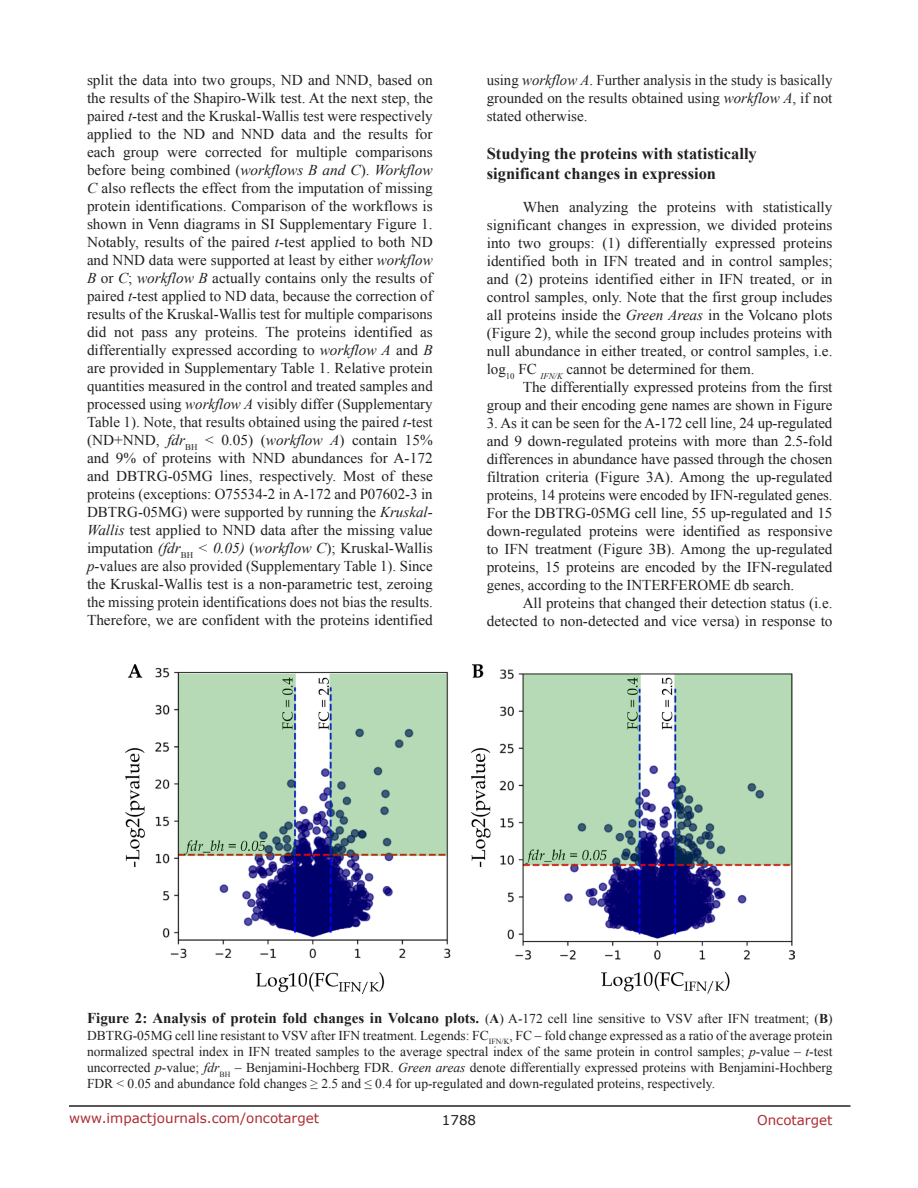
<style>
.page{position:relative;width:918px;height:1188px;background:#fff}
.page>*{position:absolute;margin:0;border:0;box-sizing:border-box;transform-origin:0 0}
.SubHeading_middle{font:700 16.5px/19.8px "Times New Roman";color:#231f20}
.BodyText{font:15px/18px "Times New Roman";color:#231f20;text-align:justify}
.FigureText{font:700 15px "Times New Roman";color:#231f20}
.FigureText-2{font:13.5px/16.2px "Times New Roman";color:#231f20;text-align:justify}
.t1{font:13.5px "Verdana";color:#ac2b31}
.t2{font:13.5px "Verdana";color:#231f20}
.s1{font-style:italic}
.s2{font-weight:400;font-size:13.5px}
.s3{font-size:13.5px}
</style>
<div class="page">
<hr style="left:69px;top:1105px;width:781px;height:2px;background:#231f20">
<img style="left:125px;top:664px;width:669px;height:329px">
<p class="BodyText" style="left:87px;top:71px;width:347px">split the data into two groups, ND and NND, based on the results of the Shapiro-Wilk test. At the next step, the paired <span class="s1">t</span>-test and the Kruskal-Wallis test were respectively applied to the ND and NND data and the results for each group were corrected for multiple comparisons before being combined (<span class="s1">workflows B and C</span>). <span class="s1">Workflow C</span> also reflects the effect from the imputation of missing protein identifications. Comparison of the workflows is shown in Venn diagrams in SI Supplementary Figure 1.<br>Notably, results of the paired <span class="s1">t</span>-test applied to both ND and NND data were supported at least by either <span class="s1">workflow B</span> or <span class="s1">C</span>; <span class="s1">workflow B</span> actually contains only the results of paired <span class="s1">t</span>-test applied to ND data, because the correction of results of the Kruskal-Wallis test for multiple comparisons did not pass any proteins. The proteins identified as differentially expressed according to <span class="s1">workflow A</span> and <span class="s1">B </span>are provided in Supplementary Table 1. Relative protein quantities measured in the control and treated samples and processed using <span class="s1">workflow A</span> visibly differ (Supplementary Table 1). Note, that results obtained using the paired <span class="s1">t</span>-test (ND+NND, <span class="s1">fdr</span><sub>BH</sub> &lt; 0.05) (<span class="s1">workflow A</span>) contain 15% and 9% of proteins with NND abundances for A-172 and DBTRG-05MG lines, respectively. Most of these proteins (exceptions: O75534-2 in A-172 and P07602-3 in DBTRG-05MG) were supported by running the <span class="s1">Kruskal-Wallis</span> test applied to NND data after the missing value imputation <span class="s1">(fdr</span><sub>BH</sub> <span class="s1">&lt; 0.05)</span> (<span class="s1">workflow C</span>); Kruskal-Wallis <span class="s1">p</span>-values are also provided (Supplementary Table 1). Since the Kruskal-Wallis test is a non-parametric test, zeroing the missing protein identifications does not bias the results.<br>Therefore, we are confident with the proteins identified</p>
<p class="BodyText" style="left:487px;top:71px;width:347px">using <span class="s1">workflow A</span>. Further analysis in the study is basically grounded on the results obtained using <span class="s1">workflow A</span>, if not stated otherwise.</p>
<p class="SubHeading_middle" style="left:487px;top:143px;width:272px">Studying the proteins with statistically significant changes in expression</p>
<p class="BodyText" style="left:487px;top:198px;width:347px;text-indent:36px">When analyzing the proteins with statistically significant changes in expression, we divided proteins into two groups: (1) differentially expressed proteins identified both in IFN treated and in control samples; and (2) proteins identified either in IFN treated, or in control samples, only. Note that the first group includes all proteins inside the <span class="s1">Green Areas</span> in the Volcano plots (Figure 2), while the second group includes proteins with null abundance in either treated, or control samples, i.e. log<sub>10</sub> FC <sub>IFN/K</sub> cannot be determined for them.</p>
<p class="BodyText" style="left:487px;top:378px;width:347px;text-align:right">The differentially expressed proteins from the first group and their encoding gene names are shown in Figure</p>
<p class="BodyText" style="left:487px;top:414px;width:347px">3. As it can be seen for the A-172 cell line, 24 up-regulated and 9 down-regulated proteins with more than 2.5-fold differences in abundance have passed through the chosen filtration criteria (Figure 3A). Among the up-regulated proteins, 14 proteins were encoded by IFN-regulated genes.<br>For the DBTRG-05MG cell line, 55 up-regulated and 15 down-regulated proteins were identified as responsive to IFN treatment (Figure 3B). Among the up-regulated proteins, 15 proteins are encoded by the IFN-regulated genes, according to the INTERFEROME db search.</p>
<p class="BodyText" style="left:487px;top:594px;width:347px;text-align:right">All proteins that changed their detection status (i.e. detected to non-detected and vice versa) in response to</p>
<p class="FigureText" style="left:87px;top:1008px;width:747px">Figure 2: Analysis of protein fold changes in Volcano plots. <span class="s2">(</span><span class="s3">A</span><span class="s2">) A-172 cell line sensitive to VSV after IFN treatment; (</span><span class="s3">B</span><span class="s2">)</span></p>
<p class="FigureText-2" style="left:87px;top:1027px;width:747px">DBTRG-05MG cell line resistant to VSV after IFN treatment. Legends: FC<sub>IFN/K</sub>, FC – fold change expressed as a ratio of the average protein normalized spectral index in IFN treated samples to the average spectral index of the same protein in control samples; <span class="s1">p</span>-value – <span class="s1">t</span>-test uncorrected <span class="s1">p</span>-value; <span class="s1">fdr</span><sub>BH</sub> – Benjamini-Hochberg FDR. <span class="s1">Green areas</span> denote differentially expressed proteins with Benjamini-Hochberg FDR &lt; 0.05 and abundance fold changes ≥ 2.5 and ≤ 0.4 for up-regulated and down-regulated proteins, respectively.</p>
<p class="t1" style="left:69px;top:1109px;width:252px">www.impactjournals.com/oncotarget</p>
<p class="t2" style="left:442px;top:1111px;width:36px">1788</p>
<p class="t1" style="left:757px;top:1111px;width:77px">Oncotarget</p>
</div>
